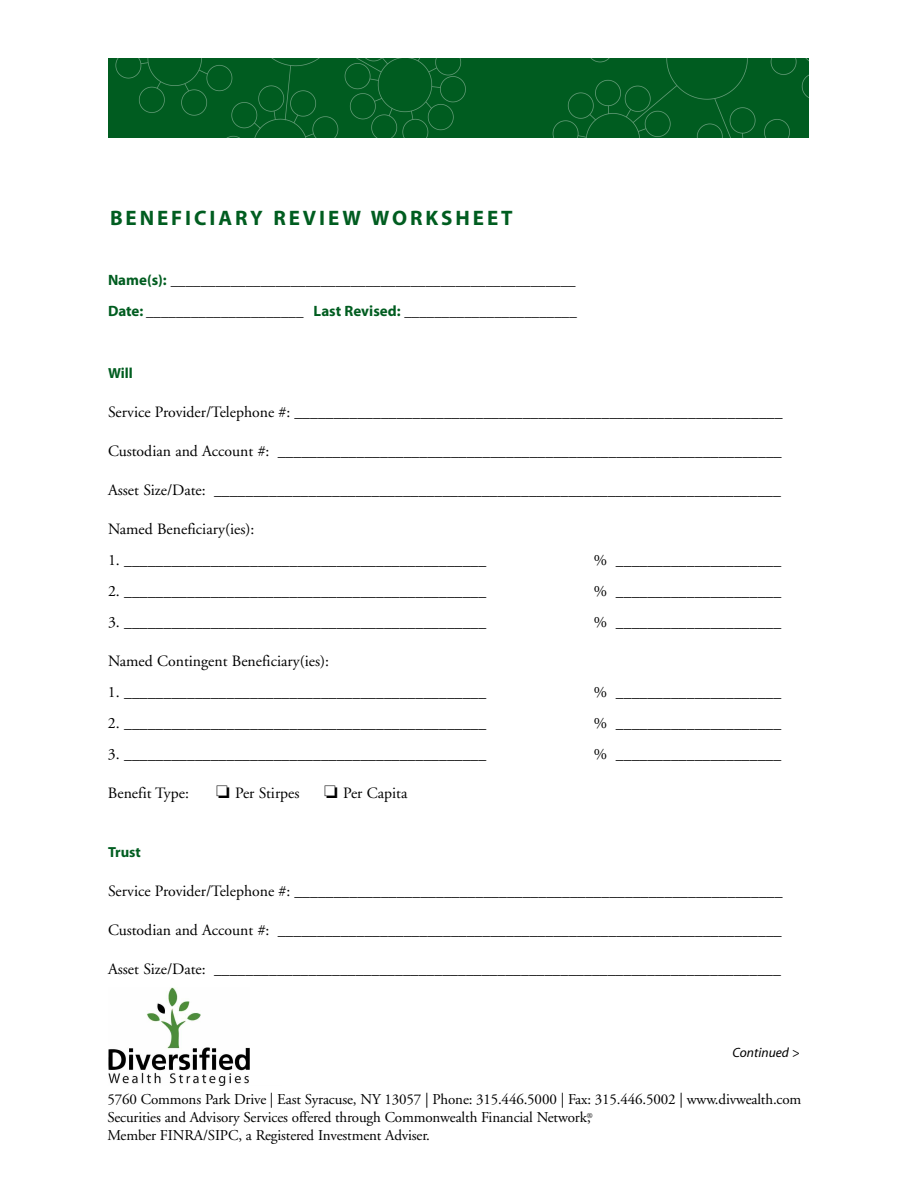
<style>
.page{position:relative;width:918px;height:1188px;background:#fff}
.page>*{position:absolute;margin:0;border:0;box-sizing:border-box;transform-origin:0 0}
.t1{font:700 21px "Myriad";letter-spacing:.14em;color:#005d20}
.t2{font:15.75px "Adobe Garamond";color:#000}
.t3{font:15px/18px "Adobe Garamond";letter-spacing:-.01em;color:#000}
.t4{font:700 15px/31px "Myriad";color:#000}
.t5{font:700 14.7px "Myriad";color:#005d20}
.t6{font:italic 13.5px "Myriad";color:#000}
.s1{color:#005d20}
</style>
<div class="page">
<img style="left:108px;top:59px;width:700px;height:78px">
<img style="left:108px;top:987px;width:142px;height:98px">
<h1 class="t1" style="left:110px;top:210px;width:404px">BENEFICIARY REVIEW WORKSHEET</h1>
<p class="t4" style="left:108px;top:265px;width:470px"><span class="s1">Name(s):</span> ______________________________________________________<br><span class="s1">Date:</span> _____________________ <span class="s1">Last Revised:</span> _______________________</p>
<p class="t5" style="left:108px;top:367px;width:26px">Will</p>
<p class="t2" style="left:108px;top:406px;width:676px">Service Provider/Telephone #: ______________________________________________________________</p>
<p class="t2" style="left:108px;top:445px;width:675px">Custodian and Account #: ________________________________________________________________</p>
<p class="t2" style="left:108px;top:484px;width:675px">Asset Size/Date: ________________________________________________________________________</p>
<p class="t2" style="left:108px;top:523px;width:148px">Named Beneficiary(ies):</p>
<p class="t2" style="left:108px;top:554px;width:380px">1. ______________________________________________</p>
<p class="t2" style="left:594px;top:554px;width:189px">% _____________________</p>
<p class="t2" style="left:108px;top:585px;width:380px">2. ______________________________________________</p>
<p class="t2" style="left:594px;top:585px;width:189px">% _____________________</p>
<p class="t2" style="left:108px;top:616px;width:380px">3. ______________________________________________</p>
<p class="t2" style="left:594px;top:616px;width:189px">% _____________________</p>
<p class="t2" style="left:108px;top:655px;width:223px">Named Contingent Beneficiary(ies):</p>
<p class="t2" style="left:108px;top:686px;width:380px">1. ______________________________________________</p>
<p class="t2" style="left:594px;top:686px;width:189px">% _____________________</p>
<p class="t2" style="left:108px;top:717px;width:380px">2. ______________________________________________</p>
<p class="t2" style="left:594px;top:717px;width:189px">% _____________________</p>
<p class="t2" style="left:108px;top:748px;width:380px">3. ______________________________________________</p>
<p class="t2" style="left:594px;top:748px;width:189px">% _____________________</p>
<p class="t2" style="left:108px;top:787px;width:82px">Benefit Type:</p>
<p class="t2" style="left:216px;top:787px;width:85px">❏ Per Stirpes</p>
<p class="t2" style="left:324px;top:787px;width:85px">❏ Per Capita</p>
<p class="t5" style="left:108px;top:846px;width:34px">Trust</p>
<p class="t2" style="left:108px;top:884px;width:676px">Service Provider/Telephone #: ______________________________________________________________</p>
<p class="t2" style="left:108px;top:923px;width:675px">Custodian and Account #: ________________________________________________________________</p>
<p class="t2" style="left:108px;top:962px;width:675px">Asset Size/Date: ________________________________________________________________________</p>
<p class="t6" style="left:733px;top:1047px;width:69px">Continued &gt;</p>
<p class="t3" style="left:107px;top:1092px;width:696px">5760 Commons Park Drive | East Syracuse, NY 13057 | Phone: 315.446.5000 | Fax: 315.446.5002 | www.divwealth.com<br>Securities and Advisory Services offered through Commonwealth Financial Network<sup>®</sup>,<br>Member FINRA/SIPC, a Registered Investment Adviser.</p>
</div>
